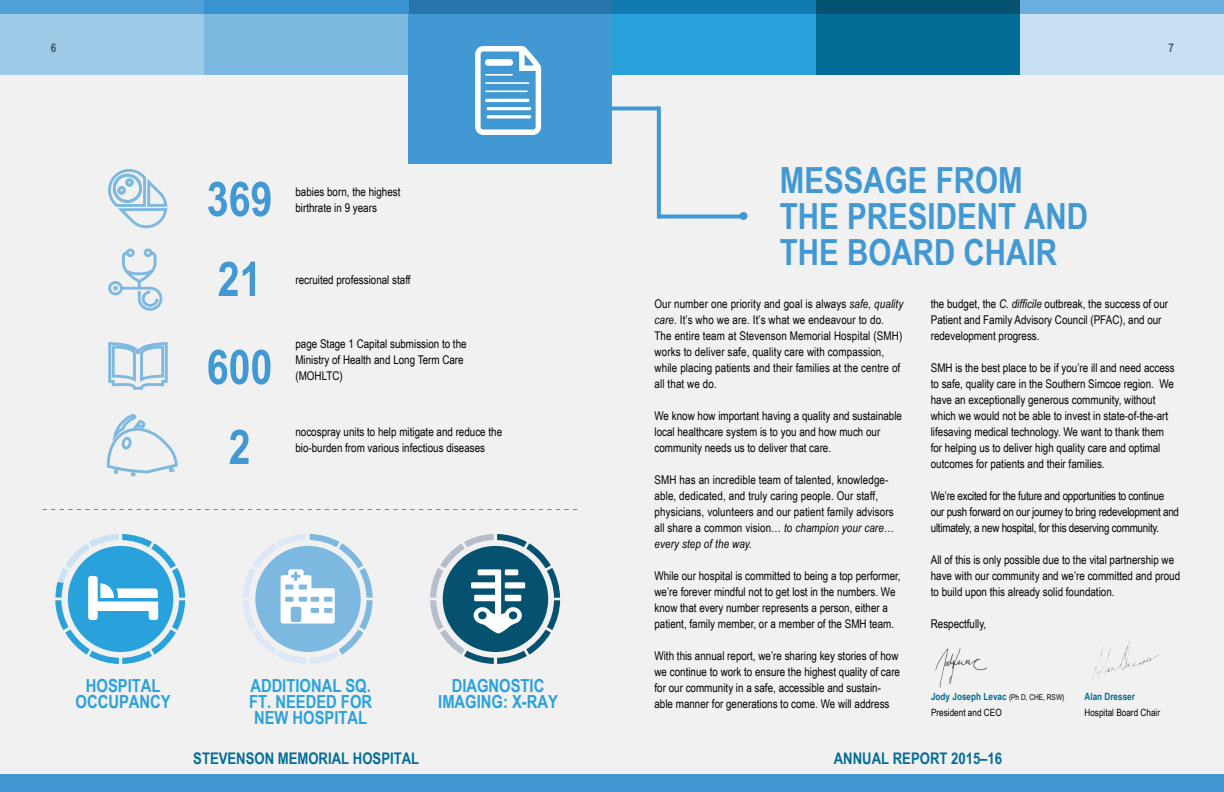
<style>
.page{position:relative;width:1224px;height:792px;background:#f1f1f1}
.page>*{position:absolute;margin:0;border:0;box-sizing:border-box;transform-origin:0 0}
.t1{font:700 36px/36px "Arial Narrow";color:#4198d3}
.t2{font:700 18px/16px "Arial Narrow";color:#29a1db;text-align:center}
.t3{font:700 16px "Arial Narrow";color:#026c96}
.t4{font:12px/16px "Arial Narrow";color:#000}
.t5{font:12px/16px "Arial Narrow";letter-spacing:-.02em;color:#000}
.t6{font:700 12px "Arial Narrow";color:#445469}
.t7{font:700 10px/16px "Arial Narrow";color:#026c96}
.t8{font:10px "Arial Narrow";color:#000}
.s1{font-style:italic}
.s2{font-weight:400;font-size:8px;color:#000}
.s3{font-weight:400;color:#000}
</style>
<div class="page">
<div style="left:816px;top:1px;width:204px;height:74px;background:#026c96"></div>
<div style="left:612px;top:1px;width:204px;height:74px;background:#29a1db"></div>
<div style="left:204px;top:1px;width:204px;height:74px;background:#7cb8e0"></div>
<div style="left:0;top:0;width:204px;height:75px;background:#9ecae7"></div>
<div style="left:1020px;top:0;width:204px;height:75px;background:#c7e0f2"></div>
<svg style="left:108px;top:248px;width:55px;height:63px"></svg>
<svg style="left:55px;top:534px;width:130px;height:130px"></svg>
<svg style="left:108px;top:342px;width:60px;height:48px"></svg>
<svg style="left:243px;top:534px;width:130px;height:130px"></svg>
<svg style="left:430px;top:534px;width:130px;height:130px"></svg>
<img style="left:935px;top:647px;width:53px;height:41px">
<img style="left:1092px;top:641px;width:68px;height:38px">
<div style="left:408px;top:1px;width:204px;height:163px;background:#4198d3"></div>
<svg style="left:475px;top:46px;width:66px;height:89px"></svg>
<svg style="left:108px;top:169px;width:60px;height:60px"></svg>
<svg style="left:219px;top:262px;width:36px;height:34px"></svg>
<svg style="left:208px;top:182px;width:63px;height:35px"></svg>
<svg style="left:208px;top:350px;width:62px;height:35px"></svg>
<svg style="left:43px;top:413px;width:534px;height:97px"></svg>
<svg style="left:661px;top:215px;width:80px;height:4px"></svg>
<hr style="left:573px;top:106px;width:86px;height:4px;background:#4198d3">
<svg style="left:657px;top:106px;width:4px;height:113px"></svg>
<div style="left:740px;top:212px;width:8px;height:8px;background:#4198d3;border-radius:50%"></div>
<div style="left:816px;top:0;width:204px;height:13px;background:#045270"></div>
<div style="left:612px;top:0;width:204px;height:13px;background:#117bb0"></div>
<div style="left:408px;top:0;width:204px;height:13px;background:#2775aa"></div>
<div style="left:204px;top:0;width:204px;height:13px;background:#3893d0"></div>
<div style="left:0;top:0;width:204px;height:13px;background:#50a0d8"></div>
<div style="left:1020px;top:0;width:204px;height:13px;background:#6bafe0"></div>
<div style="left:0;top:774px;width:612px;height:18px;background:#4198d3"></div>
<div style="left:612px;top:774px;width:612px;height:18px;background:#4198d3"></div>
<p class="t6" style="left:51px;top:39px;width:7px">6</p>
<p class="t6" style="left:1169px;top:39px;width:7px">7</p>
<p class="t4" style="left:295px;top:183px;width:107px">babies born, the highest birthrate in 9 years</p>
<p class="t4" style="left:295px;top:271px;width:117px">recruited professional staff</p>
<p class="t4" style="left:295px;top:335px;width:173px">page Stage 1 Capital submission to the<br>Ministry of Health and Long Term Care (MOHLTC)</p>
<p class="t4" style="left:295px;top:423px;width:208px">nocospray units to help mitigate and reduce the bio-burden from various infectious diseases</p>
<h2 class="t2" style="left:76px;top:677px;width:97px">HOSPITAL<br>OCCUPANCY</h2>
<h2 class="t2" style="left:249px;top:677px;width:125px;text-align:justify">ADDITIONAL SQ.<br>FT. NEEDED FOR NEW HOSPITAL</h2>
<h2 class="t2" style="left:438px;top:677px;width:121px">DIAGNOSTIC<br>IMAGING: X-RAY</h2>
<h1 class="t1" style="left:780px;top:160px;width:310px">MESSAGE FROM<br>THE PRESIDENT AND<br>THE BOARD CHAIR</h1>
<p class="t4" style="left:655px;top:295px;width:250px">Our number one priority and goal is always <span class="s1">safe, quality care</span>. It’s who we are. It’s what we endeavour to do.<br>The entire team at Stevenson Memorial Hospital (SMH) works to deliver safe, quality care with compassion, while placing patients and their families at the centre of all that we do.</p>
<p class="t4" style="left:655px;top:407px;width:249px">We know how important having a quality and sustainable local healthcare system is to you and how much our community needs us to deliver that care.</p>
<p class="t4" style="left:655px;top:471px;width:241px">SMH has an incredible team of talented, knowledge&shy;able, dedicated, and truly caring people. Our staff, physicians, volunteers and our patient family advisors all share a common vision… <span class="s1">to champion your care… every step of the way.</span></p>
<p class="t4" style="left:655px;top:567px;width:248px">While our hospital is committed to being a top performer, we’re forever mindful not to get lost in the numbers. We know that every number represents a person, either a patient, family member, or a member of the SMH team.</p>
<p class="t4" style="left:655px;top:647px;width:247px">With this annual report, we’re sharing key stories of how we continue to work to ensure the highest quality of care for our community in a safe, accessible and sustain&shy;able manner for generations to come. We will address</p>
<p class="t4" style="left:931px;top:295px;width:239px">the budget, the <span class="s1">C. difficile</span> outbreak, the success of our<br>Patient and Family Advisory Council (PFAC), and our redevelopment progress.</p>
<p class="t4" style="left:931px;top:359px;width:245px">SMH is the best place to be if you’re ill and need access to safe, quality care in the Southern Simcoe region. We have an exceptionally generous community, without which we would not be able to invest in state-of-the-art lifesaving medical technology. We want to thank them for helping us to deliver high quality care and optimal outcomes for patients and their families.</p>
<p class="t5" style="left:931px;top:487px;width:250px">We’re excited for the future and opportunities to continue our push forward on our journey to bring redevelopment and ultimately, a new hospital, for this deserving community.</p>
<p class="t4" style="left:931px;top:551px;width:251px">All of this is only possible due to the vital partnership we have with our community and we’re committed and proud to build upon this already solid foundation.</p>
<p class="t4" style="left:931px;top:615px;width:57px">Respectfully,</p>
<p class="t7" style="left:931px;top:688px;width:135px">Jody Joseph Levac <span class="s2">(Ph D, CHE, RSW)<br></span><span class="s3">President and CEO</span></p>
<p class="t7" style="left:1084px;top:688px;width:52px">Alan Dresser</p>
<p class="t8" style="left:1084px;top:705px;width:77px">Hospital Board Chair</p>
<h3 class="t3" style="left:193px;top:746px;width:227px">STEVENSON MEMORIAL HOSPITAL</h3>
<h3 class="t3" style="left:834px;top:746px;width:170px">ANNUAL REPORT 2015–16</h3>
</div>
